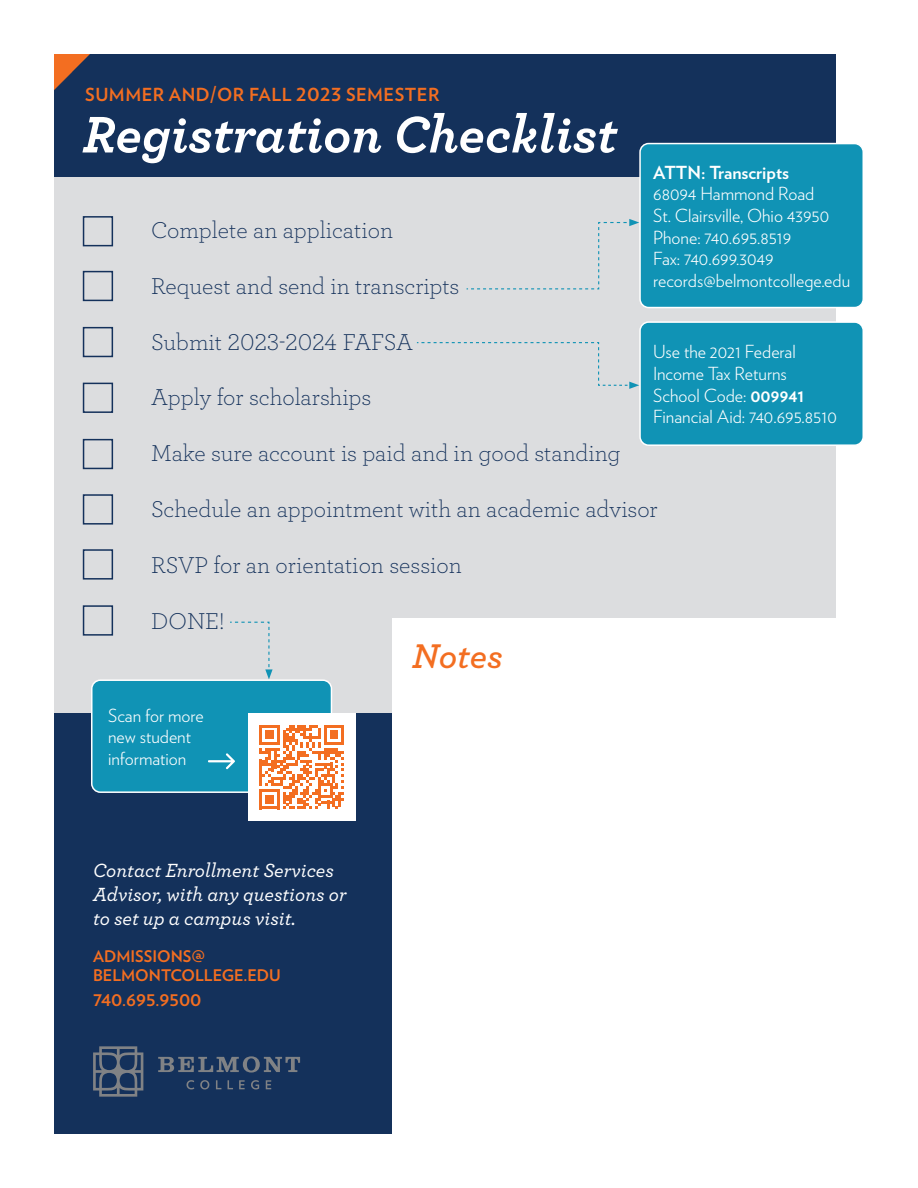
<style>
.page{position:relative;width:918px;height:1188px;background:#fff}
.page>*{position:absolute;margin:0;border:0;box-sizing:border-box;transform-origin:0 0}
.t1{font:italic 700 54px "Archer";color:#fff}
.t2{font:italic 600 36px "Archer";color:#f36e21}
.t3{font:300 24px "Archer";color:#14315b}
.t4{font:italic 500 19.95px/24px "Archer";color:#fff}
.t5{font:300 18px/21.6px "Verlag";color:#fff}
.t6{font:700 18px "Verlag";letter-spacing:.025em;color:#f36e21}
.t7{font:700 18px "Verlag";color:#fff}
.t8{font:700 16.05px/19.2px "Verlag";color:#f36e21}
.s1{font-weight:700}
</style>
<div class="page">
<div style="left:54px;top:713px;width:339px;height:421px;background:#14315b"></div>
<div style="left:54px;top:177px;width:782px;height:536px;background:#dcdddf"></div>
<div style="left:393px;top:619px;width:443px;height:515px;background:#fff"></div>
<div style="left:54px;top:54px;width:782px;height:123px;background:#14315b"></div>
<svg style="left:54px;top:54px;width:36px;height:36px"></svg>
<div style="left:83px;top:216px;width:30px;height:30px;border:2px solid #14315b"></div>
<div style="left:83px;top:271px;width:30px;height:30px;border:2px solid #14315b"></div>
<div style="left:83px;top:327px;width:30px;height:30px;border:2px solid #14315b"></div>
<div style="left:83px;top:383px;width:30px;height:30px;border:2px solid #14315b"></div>
<div style="left:83px;top:439px;width:30px;height:30px;border:2px solid #14315b"></div>
<div style="left:83px;top:494px;width:30px;height:31px;border:2px solid #14315b"></div>
<div style="left:83px;top:549px;width:30px;height:31px;border:2px solid #14315b"></div>
<div style="left:83px;top:605px;width:30px;height:31px;border:2px solid #14315b"></div>
<div style="left:640px;top:144px;width:223px;height:164px;background:#1093b5;border-radius:9px"></div>
<div style="left:639px;top:143px;width:225px;height:165px;border:2px solid #fff;border-radius:9px"></div>
<div style="left:640px;top:322px;width:223px;height:123px;background:#1093b5;border-radius:9px"></div>
<div style="left:639px;top:321px;width:225px;height:125px;border:2px solid #fff;border-radius:9px"></div>
<svg style="left:466px;top:219px;width:173px;height:71px"></svg>
<svg style="left:93px;top:1046px;width:50px;height:51px"></svg>
<svg style="left:158px;top:1056px;width:142px;height:17px"></svg>
<svg style="left:187px;top:1080px;width:84px;height:9px"></svg>
<svg style="left:230px;top:621px;width:43px;height:58px"></svg>
<div style="left:92px;top:680px;width:239px;height:112px;background:#1093b5;border-radius:9px"></div>
<div style="left:91px;top:679px;width:241px;height:114px;border:2px solid #fff;border-radius:9px"></div>
<svg style="left:416px;top:342px;width:223px;height:47px"></svg>
<div style="left:248px;top:713px;width:108px;height:108px;background:#fff"></div>
<svg style="left:260px;top:725px;width:84px;height:84px"></svg>
<svg style="left:208px;top:753px;width:27px;height:16px"></svg>
<p class="t6" style="left:85px;top:80px;width:356px">SUMMER AND/OR FALL 2023 SEMESTER</p>
<h1 class="t1" style="left:83px;top:92px;width:536px">Registration Checklist</h1>
<p class="t7" style="left:653px;top:158px;width:138px">ATTN: Transcripts</p>
<p class="t5" style="left:653px;top:182px;width:199px">68094 Hammond Road<br>St. Clairsville, Ohio 43950<br>Phone: 740.695.8519<br>Fax: 740.699.3049 records@belmontcollege.edu</p>
<h3 class="t3" style="left:151px;top:214px;width:243px">Complete an application</h3>
<h3 class="t3" style="left:151px;top:270px;width:310px">Request and send in transcripts</h3>
<h3 class="t3" style="left:151px;top:326px;width:263px">Submit 2023-2024 FAFSA</h3>
<h3 class="t3" style="left:151px;top:382px;width:222px">Apply for scholarships</h3>
<h3 class="t3" style="left:151px;top:438px;width:471px">Make sure account is paid and in good standing</h3>
<h3 class="t3" style="left:151px;top:493px;width:508px">Schedule an appointment with an academic advisor</h3>
<h3 class="t3" style="left:151px;top:549px;width:312px">RSVP for an orientation session</h3>
<h3 class="t3" style="left:151px;top:605px;width:75px">DONE!</h3>
<p class="t5" style="left:653px;top:340px;width:185px">Use the 2021 Federal<br>Income Tax Returns<br>School Code: <span class="s1">009941<br></span>Financial Aid: 740.695.8510</p>
<p class="t5" style="left:108px;top:703px;width:97px">Scan for more new student information</p>
<p class="t4" style="left:93px;top:857px;width:255px">Contact Enrollment Services<br>Advisor, with any questions or to set up a campus visit.</p>
<p class="t8" style="left:93px;top:946px;width:189px">ADMISSIONS@<br>BELMONTCOLLEGE.EDU</p>
<p class="t8" style="left:93px;top:990px;width:110px">740.695.9500</p>
<h2 class="t2" style="left:412px;top:629px;width:92px">Notes</h2>
</div>
